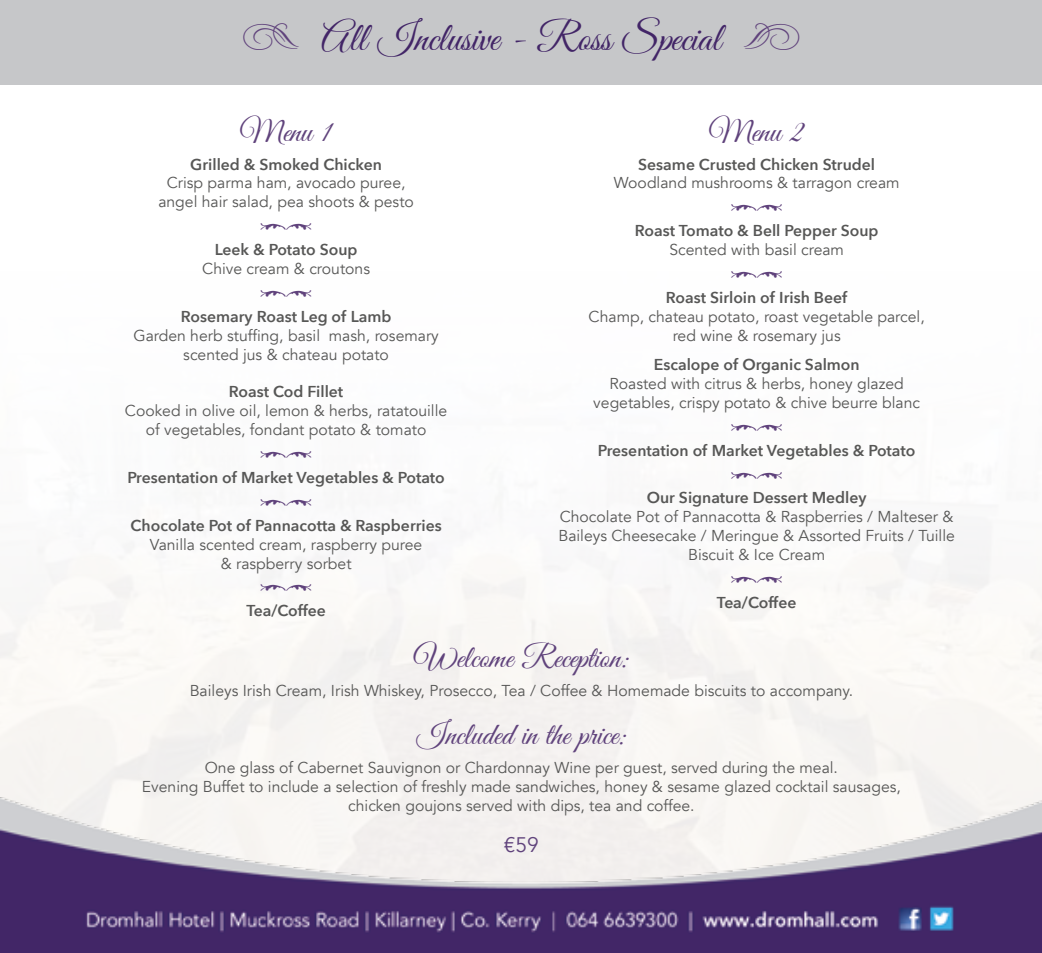
<style>
.page{position:relative;width:1042px;height:953px;background:#fff}
.page>*{position:absolute;margin:0;border:0;box-sizing:border-box;transform-origin:0 0}
.t1{font:40.25px "Good Vibrations Script";color:#422567}
.t2{font:31.5px "Good Vibrations Script";color:#60437c}
.t3{font:21px "Avenir";color:#60437c}
.t4{font:15.75px/18.9px "Avenir";color:#575756;text-align:center}
.t5{font:600 15.75px "Avenir Next";letter-spacing:-.02em;color:#575756}
.s1{font-family:"Type Embellishments One Let Plain";color:#60437c}
</style>
<div class="page">
<div style="left:0;top:0;width:1042px;height:84px;background:#c6c7c9"></div>
<img style="left:0;top:738px;width:1042px;height:214px">
<h1 class="t1" style="left:241px;top:10px;width:562px"><span class="s1">z</span> All Inclusive - Ross Special <span class="s1">å</span></h1>
<h2 class="t2" style="left:240px;top:109px;width:94px">Menu 1</h2>
<p class="t5" style="left:190px;top:150px;width:193px">Grilled &amp; Smoked Chicken</p>
<p class="t4" style="left:158px;top:174px;width:257px">Crisp parma ham, avocado puree, angel hair salad, pea shoots &amp; pesto</p>
<p class="t5" style="left:215px;top:236px;width:144px">Leek &amp; Potato Soup</p>
<p class="t4" style="left:202px;top:259px;width:169px">Chive cream &amp; croutons</p>
<p class="t5" style="left:181px;top:303px;width:212px">Rosemary Roast Leg of Lamb</p>
<p class="t4" style="left:133px;top:326px;width:307px">Garden herb stuffing, basil mash, rosemary scented jus &amp; chateau potato</p>
<p class="t5" style="left:229px;top:378px;width:116px">Roast Cod Fillet</p>
<p class="t4" style="left:125px;top:402px;width:324px">Cooked in olive oil, lemon &amp; herbs, ratatouille of vegetables, fondant potato &amp; tomato</p>
<p class="t5" style="left:127px;top:464px;width:319px">Presentation of M arket Vegetables &amp; Potato</p>
<p class="t5" style="left:131px;top:511px;width:313px">Chocolate Pot of Pannacotta &amp; Raspberries</p>
<p class="t4" style="left:150px;top:535px;width:274px">Vanilla scented cream, raspberry puree &amp; raspberry sorbet</p>
<p class="t5" style="left:246px;top:597px;width:81px">Tea/Coffee</p>
<h2 class="t2" style="left:709px;top:109px;width:97px">Menu 2</h2>
<p class="t5" style="left:638px;top:150px;width:238px">Sesame Crusted Chicken Strudel</p>
<p class="t4" style="left:614px;top:174px;width:287px">Woodland mushrooms &amp; tarragon cream</p>
<p class="t5" style="left:635px;top:217px;width:245px">Roast Tomato &amp; Bell Pepper Soup</p>
<p class="t4" style="left:669px;top:240px;width:176px">Scented with basil cream</p>
<p class="t5" style="left:666px;top:284px;width:183px">Roast Sirloin of I rish Beef</p>
<p class="t4" style="left:589px;top:307px;width:338px">Champ, chateau potato, roast vegetable parcel, red wine &amp; rosemary jus</p>
<p class="t5" style="left:654px;top:351px;width:207px">Escalope of Organic Salmon</p>
<p class="t4" style="left:593px;top:374px;width:328px">Roasted with citrus &amp; herbs, honey glazed vegetables, crispy potato &amp; chive beurre blanc</p>
<p class="t5" style="left:598px;top:436px;width:319px">Presentation of M arket Vegetables &amp; Potato</p>
<p class="t5" style="left:647px;top:484px;width:221px">Our Signature Dessert Medley</p>
<p class="t4" style="left:558px;top:507px;width:398px">Chocolate Pot of Pannacotta &amp; Raspberries / Malteser &amp;<br>Baileys Cheesecake / Meringue &amp; Assorted Fruits / Tuille<br>Biscuit &amp; Ice Cream</p>
<p class="t5" style="left:717px;top:589px;width:81px">Tea/Coffee</p>
<h2 class="t2" style="left:414px;top:635px;width:216px">Welcome Reception:</h2>
<p class="t4" style="left:190px;top:681px;width:665px">Baileys Irish Cream, Irish Whiskey, Prosecco, Tea / Coffee &amp; Homemade biscuits to accompany.</p>
<h2 class="t2" style="left:416px;top:712px;width:211px">Included in the price:</h2>
<p class="t4" style="left:142px;top:758px;width:760px">One glass of Cabernet Sauvignon or Chardonnay Wine per guest, served during the meal.<br>Evening Buffet to include a selection of freshly made sandwiches, honey &amp; sesame glazed cocktail sausages, chicken goujons served with dips, tea and coffee.</p>
<h3 class="t3" style="left:504px;top:831px;width:37px">€59</h3>
</div>
